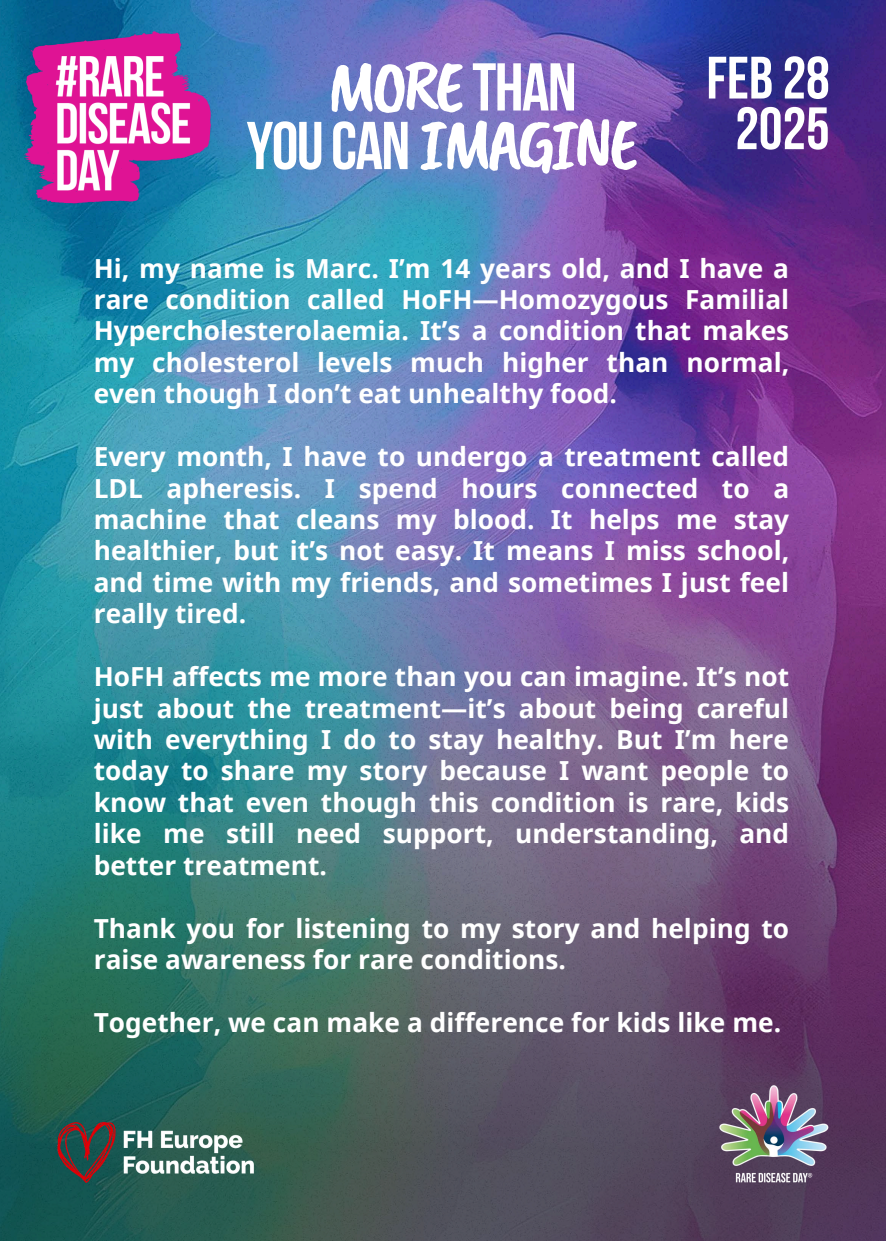
<style>
.page{position:relative;width:886px;height:1241px;background:#fff}
.page>*{position:absolute;margin:0;border:0;box-sizing:border-box;transform-origin:0 0}
.t1{font:72.88px "Caveat Brush";letter-spacing:-.06em;color:#fff}
.t2{font:700 67.44px "Bebas Neue";letter-spacing:-.025em;color:#fff}
.t3{font:700 59.69px/50.6px "Bebas Neue";color:#fff;text-align:center}
.t4{font:700 26.25px/31.4px "Noto Sans";color:#fff;text-align:justify}
</style>
<div class="page">
<img style="left:0;top:0;width:886px;height:1240px">
<img style="left:23px;top:28px;width:192px;height:179px">
<img style="left:717px;top:1084px;width:113px;height:100px">
<img style="left:39px;top:1102px;width:234px;height:100px">
<p class="t1" style="left:327px;top:39px;width:138px">MORE</p>
<p class="t1" style="left:419px;top:97px;width:220px">IMAGINE</p>
<p class="t2" style="left:472px;top:60px;width:106px">THAN</p>
<h2 class="t2" style="left:247px;top:118px;width:165px">YOU CAN</h2>
<h1 class="t3" style="left:706px;top:58px;width:125px">FEB 28<br>2025</h1>
<h2 class="t4" style="left:94px;top:252px;width:697px">Hi, my name is Marc. I’m 14 years old, and I have a rare condition called HoFH—Homozygous Familial Hypercholesterolaemia. It’s a condition that makes my cholesterol levels much higher than normal, even though I don’t eat unhealthy food.</h2>
<h1 class="t4" style="left:94px;top:440px;width:697px">Every month, I have to undergo a treatment called LDL apheresis. I spend hours connected to a machine that cleans my blood. It helps me stay healthier, but it’s not easy. It means I miss school, and time with my friends, and sometimes I just feel really tired.</h1>
<h3 class="t4" style="left:94px;top:660px;width:697px">HoFH affects me more than you can imagine. It’s not just about the treatment—it’s about being careful with everything I do to stay healthy. But I’m here today to share my story because I want people to know that even though this condition is rare, kids like me still need support, understanding, and better treatment.</h3>
<p class="t4" style="left:94px;top:911px;width:697px">Thank you for listening to my story and helping to raise awareness for rare conditions.</p>
<p class="t4" style="left:94px;top:1005px;width:689px">Together, we can make a difference for kids like me.</p>
</div>
